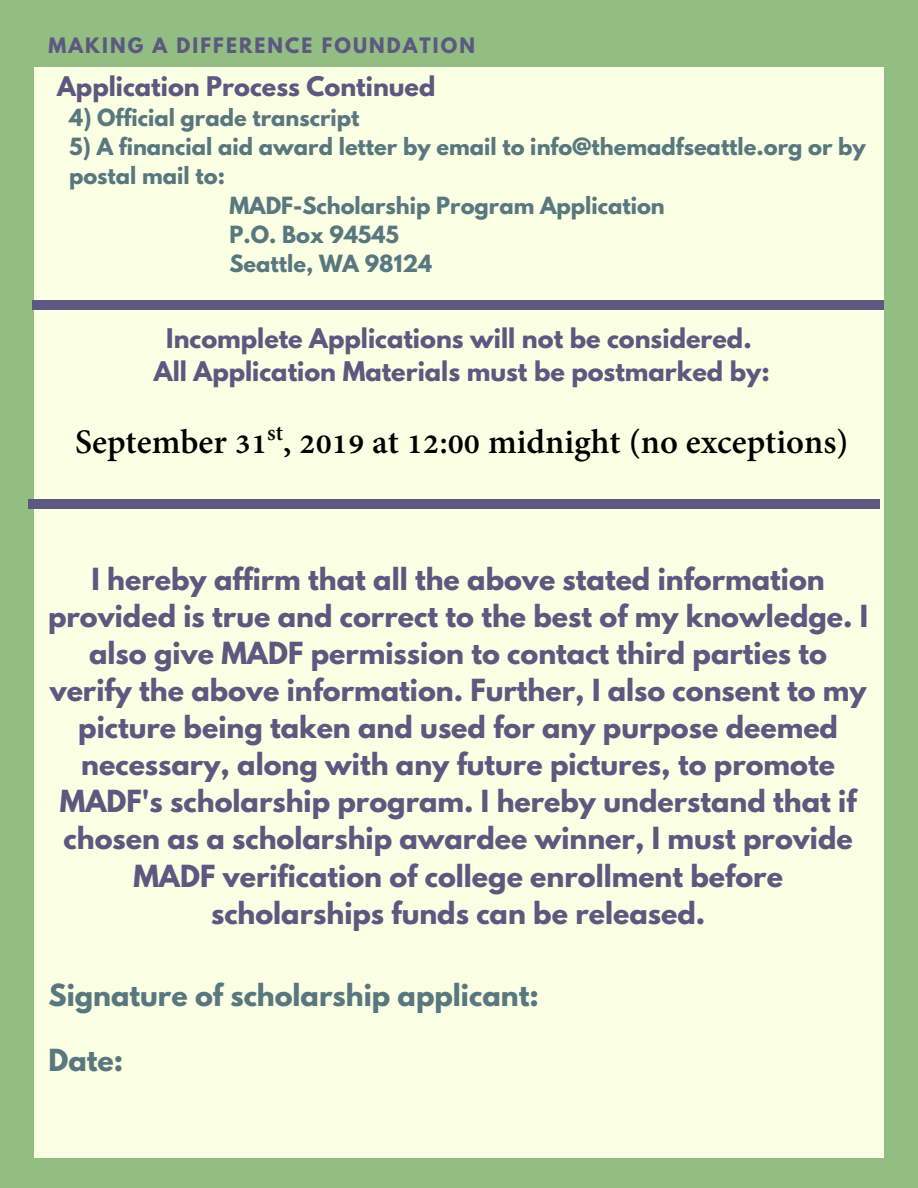
<style>
.page{position:relative;width:918px;height:1188px;background:#92bd83}
.page>*{position:absolute;margin:0;border:0;box-sizing:border-box;transform-origin:0 0}
.t1{font:700 42px "Adobe Thai";color:#000}
.t2{font:700 27px/37.2px "League Spartan";color:#5d587f;text-align:center}
.t3{font:700 27px "League Spartan";color:#58777f}
.t4{font:700 24px/32.7px "League Spartan";color:#5d587f;text-align:center}
.t5{font:700 21px "League Spartan";color:#58777f}
.t6{font:700 18.9px "League Spartan";letter-spacing:.11em;color:#5d587f}
</style>
<div class="page">
<div style="left:34px;top:67px;width:849px;height:1090px;background:#fbffe3"></div>
<div style="left:32px;top:300px;width:852px;height:9px;background:#5d587f"></div>
<div style="left:28px;top:499px;width:851px;height:9px;background:#5d587f"></div>
<p class="t6" style="left:49px;top:36px;width:428px">MAKING A DIFFERENCE FOUNDATION</p>
<p class="t4" style="left:57px;top:73px;width:380px">Application Process Continued</p>
<p class="t5" style="left:69px;top:107px;width:292px">4) Official grade transcript</p>
<p class="t5" style="left:69px;top:136px;width:798px">5) A financial aid award letter by email to info@themadfseattle.org or by</p>
<p class="t5" style="left:69px;top:165px;width:157px">postal mail to:</p>
<p class="t5" style="left:229px;top:195px;width:437px">MADF-Scholarship Program Application</p>
<p class="t5" style="left:229px;top:224px;width:171px">P.O. Box 94545</p>
<p class="t5" style="left:229px;top:253px;width:204px">Seattle, WA 98124</p>
<p class="t4" style="left:154px;top:325px;width:617px">Incomplete Applications will not be considered.<br>All Application Materials must be postmarked by:</p>
<h1 class="t1" style="left:75px;top:414px;width:775px">September 31<sup>st</sup>, 2019 at 12:00 midnight (no exceptions)</h1>
<p class="t2" style="left:48px;top:564px;width:822px">I hereby affirm that all the above stated information provided is true and correct to the best of my knowledge. I also give MADF permission to contact third parties to verify the above information. Further, I also consent to my picture being taken and used for any purpose deemed necessary, along with any future pictures, to promote MADF's scholarship program. I hereby understand that if chosen as a scholarship awardee winner, I must provide MADF verification of college enrollment before scholarships funds can be released.</p>
<p class="t3" style="left:49px;top:982px;width:492px">Signature of scholarship applicant:</p>
<p class="t3" style="left:49px;top:1047px;width:76px">Date:</p>
</div>
